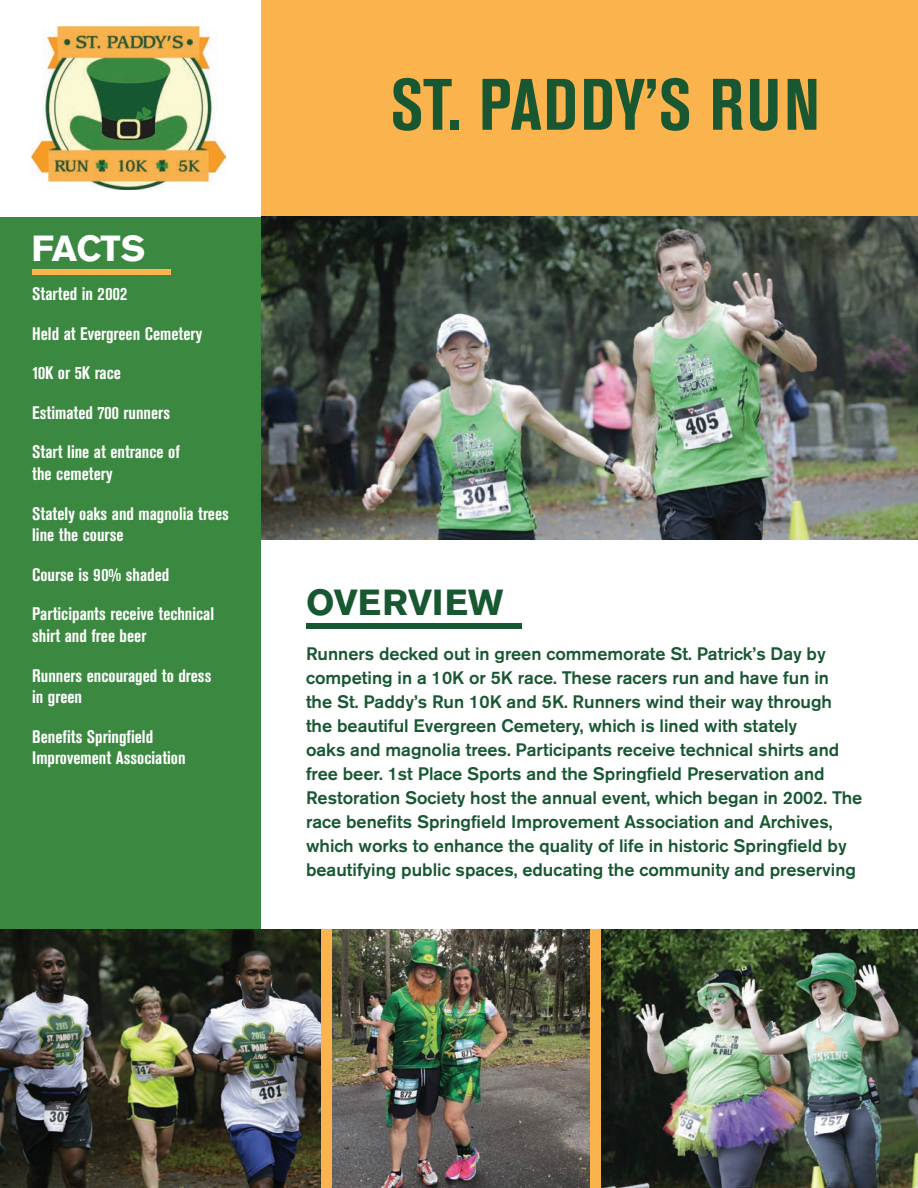
<style>
.page{position:relative;width:918px;height:1188px;background:#fff}
.page>*{position:absolute;margin:0;border:0;box-sizing:border-box;transform-origin:0 0}
.t1{font:700 condensed 72px "Akzidenz Grotesk BE";letter-spacing:.02em;color:#185731}
.t2{font:700 36px "Akzidenz Grotesk BE";color:#175731}
.t3{font:700 36px "Akzidenz Grotesk BE";letter-spacing:-.02em;color:#fff}
.t4{font:500 18px/24px "Akzidenz Grotesk BE";color:#175731}
.t5{font:700 condensed 18px/21.6px "Akzidenz Grotesk BE";color:#fff}
</style>
<div class="page">
<div style="left:0;top:0;width:261px;height:1188px;background:#3b8840"></div>
<div style="left:0;top:0;width:918px;height:216px;background:#fbb34d"></div>
<svg style="left:320px;top:929px;width:282px;height:259px;background:#dfa24a"></svg>
<img style="left:0;top:929px;width:320px;height:259px">
<img style="left:333px;top:929px;width:256px;height:259px">
<img style="left:602px;top:929px;width:316px;height:259px">
<div style="left:32px;top:269px;width:139px;height:5px;background:#fbb34d"></div>
<div style="left:306px;top:623px;width:216px;height:5px;background:#175731"></div>
<img style="left:261px;top:216px;width:657px;height:324px">
<div style="left:0;top:0;width:261px;height:216px;background:#fff"></div>
<img style="left:31px;top:26px;width:194px;height:164px">
<p class="t3" style="left:31px;top:228px;width:116px">FACTS</p>
<p class="t5" style="left:32px;top:283px;width:97px">Started in 2002</p>
<p class="t5" style="left:32px;top:323px;width:171px">Held at Evergreen Cemetery</p>
<p class="t5" style="left:32px;top:362px;width:90px">10K or 5K race</p>
<p class="t5" style="left:32px;top:402px;width:139px">Estimated 700 runners</p>
<p class="t5" style="left:32px;top:442px;width:149px">Start line at entrance of the cemetery</p>
<p class="t5" style="left:32px;top:503px;width:198px">Stately oaks and magnolia trees line the course</p>
<p class="t5" style="left:32px;top:564px;width:139px">Course is 90% shaded</p>
<p class="t5" style="left:32px;top:604px;width:183px">Participants receive technical shirt and free beer</p>
<p class="t5" style="left:32px;top:665px;width:181px">Runners encouraged to dress in green</p>
<p class="t5" style="left:32px;top:726px;width:155px">Benefits Springfield<br>Improvement Association</p>
<p class="t1" style="left:390px;top:64px;width:431px">ST. PADDY’S RUN</p>
<p class="t2" style="left:306px;top:582px;width:199px">OVERVIEW</p>
<p class="t4" style="left:306px;top:642px;width:558px">Runners decked out in green commemorate St. Patrick’s Day by competing in a 10K or 5K race. These racers run and have fun in<br>the St. Paddy’s Run 10K and 5K. Runners wind their way through the beautiful Evergreen Cemetery, which is lined with stately<br>oaks and magnolia trees. Participants receive technical shirts and free beer. 1st Place Sports and the Springfield Preservation and Restoration Society host the annual event, which began in 2002. The race benefits Springfield Improvement Association and Archives, which works to enhance the quality of life in historic Springfield by beautifying public spaces, educating the community and preserving</p>
</div>
